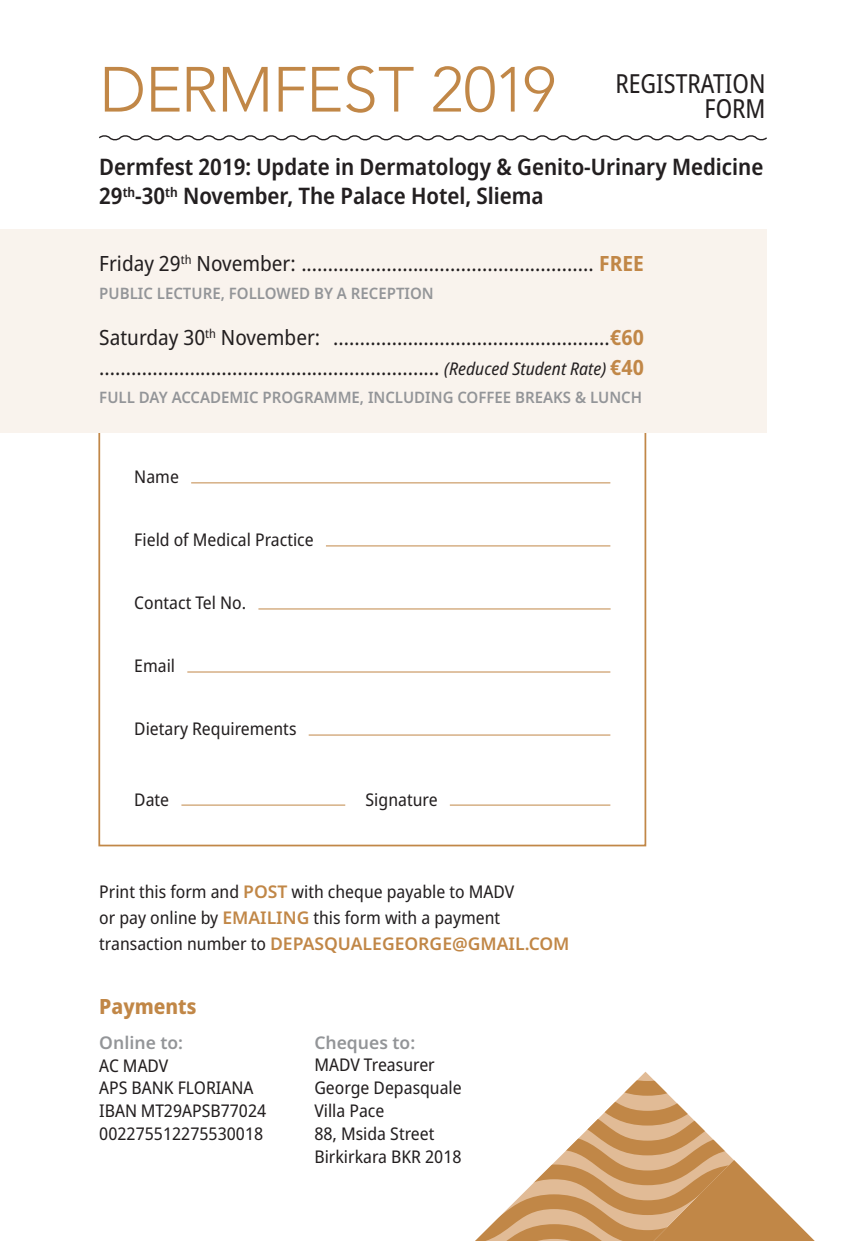
<style>
.page{position:relative;width:844px;height:1241px;background:#fff}
.page>*{position:absolute;margin:0;border:0;box-sizing:border-box;transform-origin:0 0}
.t1{font:300 63px "Avenir";letter-spacing:-.015em;color:#c18747}
.t2{font:semi-condensed 26.25px "Noto Sans Display";color:#231f20;scale:.95 1}
.t3{font:600 22.75px/29.8px "Noto Sans Display";color:#231f20;scale:.95 1}
.Body{font:semi-condensed 21px "Noto Sans";color:#231f20}
.Faculty_Name{font:800 semi-condensed 21px "Noto Sans";color:#c18747}
.Body-2{font:semi-condensed 17.5px/26.2px "Noto Sans";color:#231f20}
.Paragraph_Style_1{font:semi-condensed 17.5px "Noto Sans";color:#231f20}
.Body-3{font:600 17.5px "Noto Sans";color:#939598}
.Delegation{font:600 15.75px "Noto Sans";color:#939598;scale:.95 1}
.s1{font-weight:700;color:#c18747}
.s2{font-style:italic;font-size:17.5px}
.s3{font-weight:600;font-stretch:normal;color:#c18747}
</style>
<div class="page">
<svg style="left:476px;top:1072px;width:338px;height:168px"></svg>
<div style="left:0;top:229px;width:766px;height:203px;background:#f9f3ed"></div>
<hr style="left:191px;top:482px;width:419px;height:1px;background:#c18747">
<hr style="left:326px;top:545px;width:284px;height:1px;background:#c18747">
<hr style="left:258px;top:608px;width:352px;height:1px;background:#c18747">
<hr style="left:187px;top:671px;width:423px;height:1px;background:#c18747">
<hr style="left:308px;top:734px;width:302px;height:1px;background:#c18747">
<hr style="left:181px;top:804px;width:164px;height:1px;background:#c18747">
<hr style="left:449px;top:804px;width:161px;height:1px;background:#c18747">
<svg style="left:99px;top:135px;width:668px;height:6px"></svg>
<p class="t1" style="left:99px;top:53px;width:458px">DERMFEST 2019</p>
<p class="t2" style="left:615px;top:65px;width:159px">REGISTRATION</p>
<p class="t2" style="left:704px;top:90px;width:66px">FORM</p>
<p class="t3" style="left:99px;top:152px;width:700px">Dermfest 2019: Update in Dermatology &amp; Genito-Urinary Medicine<br>29<sup>th</sup>-30<sup>th</sup> November, The Palace Hotel, Sliema</p>
<p class="Body" style="left:99px;top:248px;width:546px">Friday 29<sup>th</sup> November: ....................................................... <span class="s1">FREE</span></p>
<p class="Delegation" style="left:99px;top:282px;width:353px">PUBLIC LECTURE, FOLLOWED BY A RECEPTION</p>
<p class="Body" style="left:99px;top:322px;width:546px">Saturday 30<sup>th</sup> November: ....................................................<span class="s1">€60</span></p>
<p class="Body" style="left:99px;top:352px;width:546px">................................................................ <span class="s2">(Reduced Student Rate)</span> <span class="s1">€40</span></p>
<p class="Delegation" style="left:99px;top:386px;width:572px">FULL DAY ACCADEMIC PROGRAMME, INCLUDING COFFEE BREAKS &amp; LUNCH</p>
<p class="Paragraph_Style_1" style="left:134px;top:464px;width:46px">Name</p>
<p class="Paragraph_Style_1" style="left:134px;top:527px;width:181px">Field of Medical Practice</p>
<p class="Paragraph_Style_1" style="left:134px;top:590px;width:113px">Contact Tel No.</p>
<p class="Paragraph_Style_1" style="left:134px;top:653px;width:42px">Email</p>
<p class="Paragraph_Style_1" style="left:134px;top:716px;width:164px">Dietary Requirements</p>
<p class="Paragraph_Style_1" style="left:134px;top:786px;width:36px">Date</p>
<p class="Paragraph_Style_1" style="left:365px;top:786px;width:74px">Signature</p>
<p class="Body-2" style="left:99px;top:878px;width:471px">Print this form and <span class="s3">POST</span> with cheque payable to MADV<br>or pay online by <span class="s3">EMAILING</span> this form with a payment transaction number to <span class="s3">DEPASQUALEGEORGE@GMAIL.COM</span></p>
<p class="Faculty_Name" style="left:99px;top:991px;width:99px">Payments</p>
<p class="Body-3" style="left:99px;top:1030px;width:85px">Online to:</p>
<p class="Body-2" style="left:99px;top:1052px;width:71px">AC MADV</p>
<p class="Body-2" style="left:99px;top:1075px;width:156px">APS BANK FLORIANA</p>
<p class="Body-2" style="left:99px;top:1097px;width:168px">IBAN MT29APSB77024</p>
<p class="Body-2" style="left:99px;top:1120px;width:165px">002275512275530018</p>
<p class="Body-3" style="left:314px;top:1029px;width:102px">Cheques to:</p>
<p class="Body-2" style="left:314px;top:1052px;width:122px">MADV Treasurer</p>
<p class="Body-2" style="left:314px;top:1074px;width:149px">George Depasquale</p>
<p class="Body-2" style="left:314px;top:1097px;width:71px">Villa Pace</p>
<p class="Body-2" style="left:314px;top:1120px;width:121px">88, Msida Street</p>
<p class="Body-2" style="left:314px;top:1143px;width:149px">Birkirkara BKR 2018</p>
</div>
